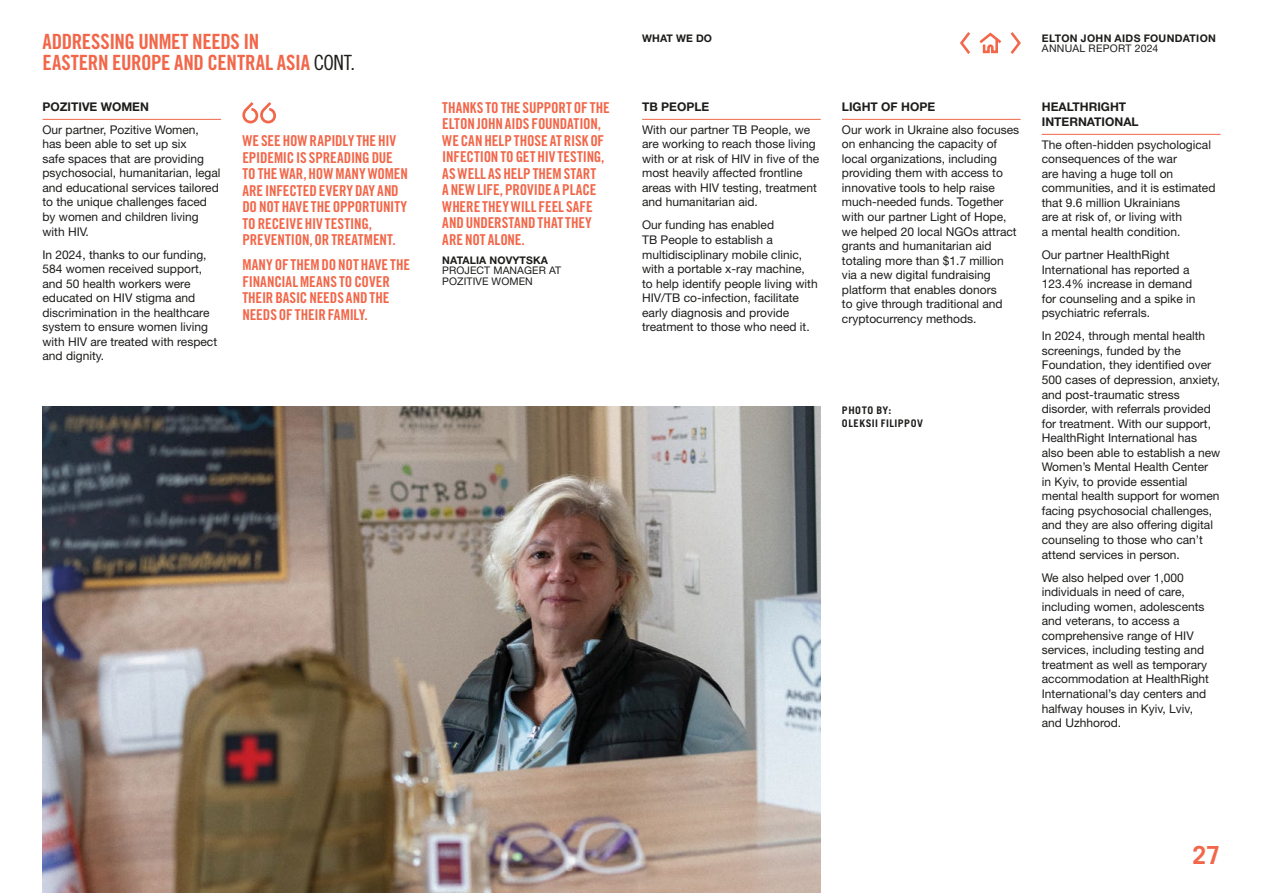
<style>
.page{position:relative;width:1263px;height:893px;background:#fff}
.page>*{position:absolute;margin:0;border:0;box-sizing:border-box;transform-origin:0 0}
.t1{font:700 24.9px "Trade Gothic LT Std";color:#f26649}
.MainheadLevel2{font:21px/21px "Trade Gothic LT Std Bd Cn 20";letter-spacing:-.015em;color:#f26649}
.OutQuoteLevel3{font:15px/16.5px "Trade Gothic LT Std Bd Cn 20";letter-spacing:-.005em;color:#f26649}
.BodyText{font:12px/14.5px "Helvetica Neue LT Std";color:#1d1d1b}
.SubheadLevel1RedRule{font:700 12px "Helvetica Neue LT Std";color:#1d1d1b}
.SubheadLevel1RedRuleSpan{font:700 12px/15px "Helvetica Neue LT Std";color:#1d1d1b}
.OutQuoteMarkerJobLevel1{font:10.5px/10.5px "Helvetica Neue LT Std";letter-spacing:.01em;color:#1d1d1b}
.OutQuoteMarkerNameLevel1{font:700 10.5px "Helvetica Neue LT Std";letter-spacing:.035em;color:#1d1d1b}
.t2{font:700 10.5px/13.5px "Trade Gothic LT Std";letter-spacing:.05em;color:#1d1d1b}
.OutQuoteMarkerJobLevel1-2{font:10.5px "Helvetica Neue LT Std";letter-spacing:.03em;color:#1d1d1b}
.OutQuoteMarkerNameLevel1-2{font:700 10.5px "Helvetica Neue LT Std";letter-spacing:.015em;color:#1d1d1b}
.RunningHeader1{font:700 10.5px "Helvetica Neue LT Std";letter-spacing:.01em;color:#1d1d1b}
.s1{font-family:"Trade Gothic LT Std Cn 18";color:#1d1d1b}
</style>
<div class="page">
<img style="left:43px;top:406px;width:778px;height:487px">
<svg style="left:979px;top:32px;width:23px;height:22px"></svg>
<svg style="left:1010px;top:32px;width:11px;height:22px"></svg>
<svg style="left:960px;top:32px;width:11px;height:22px"></svg>
<hr style="left:43px;top:119px;width:178px;height:1px;background:#f26649">
<svg style="left:242px;top:102px;width:34px;height:22px"></svg>
<hr style="left:642px;top:119px;width:179px;height:1px;background:#f26649">
<hr style="left:842px;top:119px;width:178px;height:1px;background:#f26649">
<hr style="left:1042px;top:134px;width:178px;height:1px;background:#f26649">
<p class="MainheadLevel2" style="left:43px;top:31px;width:314px">ADDRESSING UNMET NEEDS IN<br>EASTERN EUROPE AND CENTRAL ASIA <span class="s1">CONT.</span></p>
<p class="SubheadLevel1RedRule" style="left:43px;top:99px;width:108px">POZITIVE WOMEN</p>
<p class="BodyText" style="left:43px;top:122px;width:180px">Our partner, Pozitive Women, has been able to set up six<br>safe spaces that are providing psychosocial, humanitarian, legal and educational services tailored to the unique challenges faced by women and children living with HIV.</p>
<p class="BodyText" style="left:43px;top:247px;width:176px">In 2024, thanks to our funding,<br>584 women received support, and 50 health workers were educated on HIV stigma and discrimination in the healthcare system to ensure women living with HIV are treated with respect and dignity.</p>
<p class="OutQuoteLevel3" style="left:242px;top:133px;width:167px">WE SEE HOW RAPIDLY THE HIV<br>EPIDEMIC IS SPREADING DUE<br>TO THE WAR, HOW MANY WOMEN<br>ARE INFECTED EVERY DAY AND<br>DO NOT HAVE THE OPPORTUNITY<br>TO RECEIVE HIV TESTING,<br>PREVENTION, OR TREATMENT.</p>
<p class="OutQuoteLevel3" style="left:242px;top:257px;width:169px">MANY OF THEM DO NOT HAVE THE<br>FINANCIAL MEANS TO COVER<br>THEIR BASIC NEEDS AND THE<br>NEEDS OF THEIR FAMILY.</p>
<p class="OutQuoteLevel3" style="left:442px;top:99px;width:169px">THANKS TO THE SUPPORT OF THE<br>ELTON JOHN AIDS FOUNDATION,<br>WE CAN HELP THOSE AT RISK OF<br>INFECTION TO GET HIV TESTING,<br>AS WELL AS HELP THEM START<br>A NEW LIFE, PROVIDE A PLACE<br>WHERE THEY WILL FEEL SAFE<br>AND UNDERSTAND THAT THEY<br>ARE NOT ALONE.</p>
<p class="OutQuoteMarkerNameLevel1-2" style="left:442px;top:254px;width:107px">NATALIA NOVYTSKA</p>
<p class="OutQuoteMarkerJobLevel1" style="left:442px;top:265px;width:120px">PROJECT MANAGER AT<br>POZITIVE WOMEN</p>
<p class="RunningHeader1" style="left:642px;top:31px;width:71px">WHAT WE DO</p>
<p class="SubheadLevel1RedRule" style="left:642px;top:99px;width:69px">TB PEOPLE</p>
<p class="BodyText" style="left:642px;top:122px;width:179px">With our partner TB People, we are working to reach those living with or at risk of HIV in five of the most heavily affected frontline areas with HIV testing, treatment and humanitarian aid.</p>
<p class="BodyText" style="left:642px;top:218px;width:177px">Our funding has enabled<br>TB People to establish a multidisciplinary mobile clinic, with a portable x-ray machine, to help identify people living with<br>HIV/TB co-infection, facilitate early diagnosis and provide treatment to those who need it.</p>
<p class="SubheadLevel1RedRule" style="left:842px;top:99px;width:95px">LIGHT OF HOPE</p>
<p class="BodyText" style="left:842px;top:122px;width:179px">Our work in Ukraine also focuses on enhancing the capacity of local organizations, including providing them with access to innovative tools to help raise much-needed funds. Together with our partner Light of Hope, we helped 20 local NGOs attract grants and humanitarian aid totaling more than $1.7 million via a new digital fundraising platform that enables donors<br>to give through traditional and cryptocurrency methods.</p>
<p class="t2" style="left:842px;top:403px;width:82px">PHOTO BY:<br>OLEKSII FILIPPOV</p>
<p class="OutQuoteMarkerNameLevel1" style="left:1042px;top:31px;width:176px">ELTON JOHN AIDS FOUNDATION</p>
<p class="OutQuoteMarkerJobLevel1-2" style="left:1042px;top:42px;width:118px">ANNUAL REPORT 2024</p>
<p class="SubheadLevel1RedRuleSpan" style="left:1042px;top:99px;width:98px">HEALTHRIGHT<br>INTERNATIONAL</p>
<p class="BodyText" style="left:1042px;top:137px;width:175px">The often-hidden psychological consequences of the war<br>are having a huge toll on communities, and it is estimated that 9.6 million Ukrainians<br>are at risk of, or living with<br>a mental health condition.</p>
<p class="BodyText" style="left:1042px;top:247px;width:155px">Our partner HealthRight<br>International has reported a<br>123.4% increase in demand for counseling and a spike in psychiatric referrals.</p>
<p class="BodyText" style="left:1042px;top:329px;width:180px">In 2024, through mental health screenings, funded by the<br>Foundation, they identified over<br>500 cases of depression, anxiety, and post-traumatic stress disorder, with referrals provided for treatment. With our support,<br>HealthRight International has also been able to establish a new<br>Women’s Mental Health Center in Kyiv, to provide essential mental health support for women facing psychosocial challenges, and they are also offering digital counseling to those who can’t attend services in person.</p>
<p class="BodyText" style="left:1042px;top:570px;width:168px">We also helped over 1,000 individuals in need of care, including women, adolescents and veterans, to access a comprehensive range of HIV services, including testing and treatment as well as temporary accommodation at HealthRight<br>International’s day centers and halfway houses in Kyiv, Lviv, and Uzhhorod.</p>
<h1 class="t1" style="left:1192px;top:840px;width:30px">27</h1>
</div>
